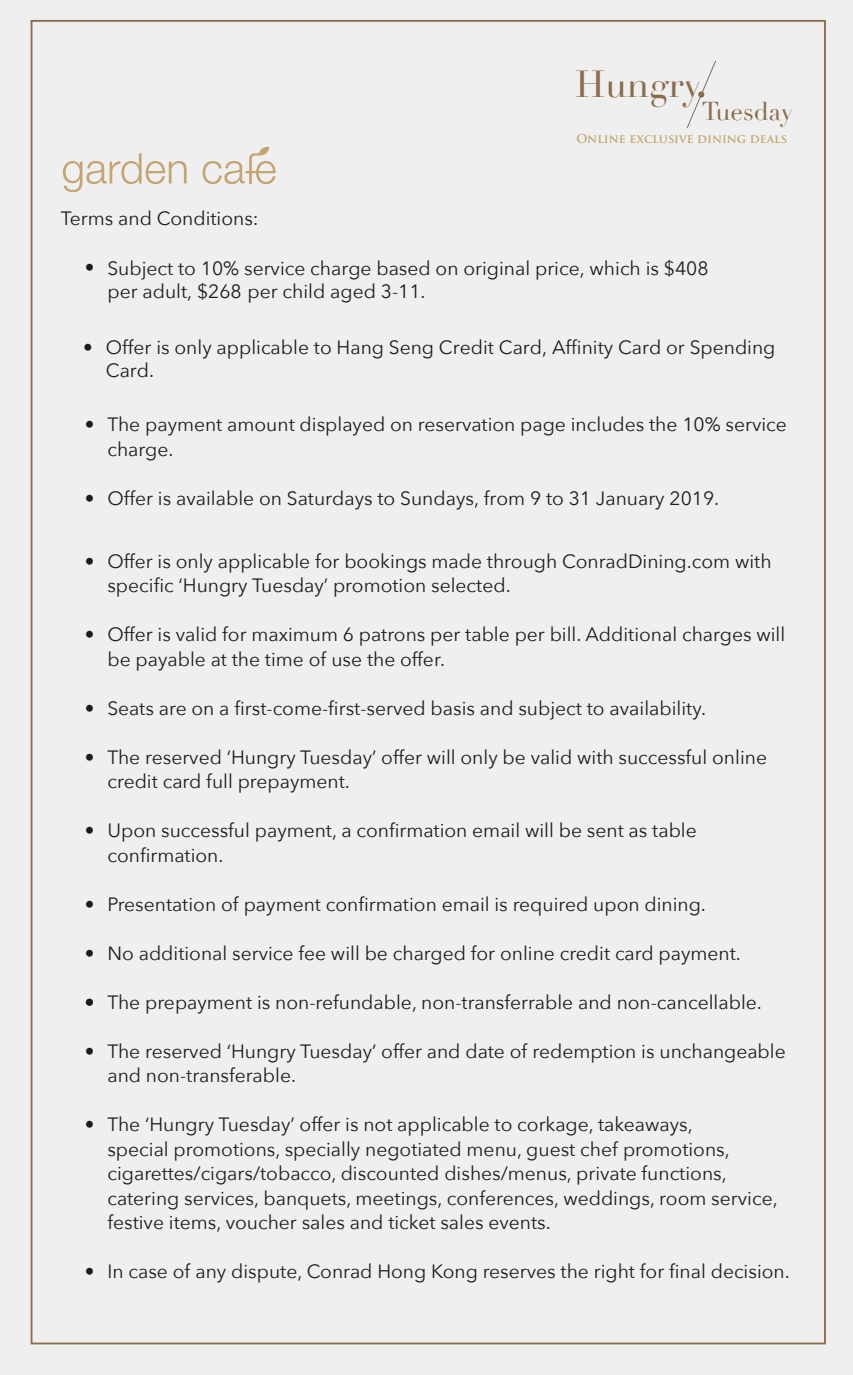
<style>
.page{position:relative;width:853px;height:1375px;background:#fff}
.page>*{position:absolute;margin:0;border:0;box-sizing:border-box;transform-origin:0 0}
.t1{font:36.75px "Didot";color:#8a6d4a}
.t2{font:25.38px "Didot";color:#8a6d4a}
.t3{font:19.25px/24.5px "Avenir Next";color:#1c1c1b}
.t4{font:19.25px/23.1px "Avenir Next";color:#1b1b1b}
.t5{font:700 11.9px "Trajan Pro";color:#c4a572}
</style>
<div class="page">
<div style="left:0;top:0;width:852px;height:1375px;background:#efefef"></div>
<svg style="left:686px;top:61px;width:29px;height:67px"></svg>
<div style="left:698px;top:91px;width:6px;height:7px;background:#8a6d4a;border-radius:50%"></div>
<svg style="left:63px;top:153px;width:123px;height:39px"></svg>
<svg style="left:202px;top:146px;width:74px;height:38px"></svg>
<h1 class="t1" style="left:575px;top:62px;width:128px">Hungry</h1>
<h2 class="t2" style="left:701px;top:96px;width:93px">Tuesday</h2>
<p class="t5" style="left:576px;top:132px;width:212px">ONLINE EXCLUSIVE DINING DEALS</p>
<p class="t3" style="left:61px;top:205px;width:199px">Terms and Conditions:</p>
<p class="t3" style="left:85px;top:254px;width:11px">•</p>
<p class="t3" style="left:107px;top:256px;width:602px;line-height:23.1px">Subject to 10% service charge based on original price, which is $408 per adult, $268 per child aged 3-11.</p>
<p class="t4" style="left:106px;top:335px;width:671px;text-indent:-23px">• Offer is only applicable to Hang Seng Credit Card, Affinity Card or Spending<br>Card.</p>
<p class="t3" style="left:107px;top:411px;width:680px;text-indent:-23px">• The payment amount displayed on reservation page includes the 10% service charge.</p>
<p class="t3" style="left:85px;top:485px;width:635px">• Offer is available on Saturdays to Sundays, from 9 to 31 January 2019.</p>
<p class="t3" style="left:107px;top:548px;width:665px;text-indent:-23px">• Offer is only applicable for bookings made through ConradDining.com with specific ‘Hungry Tuesday’ promotion selected.</p>
<p class="t3" style="left:107px;top:621px;width:679px;text-indent:-23px">• Offer is valid for maximum 6 patrons per table per bill. Additional charges will be payable at the time of use the offer.</p>
<p class="t3" style="left:85px;top:695px;width:622px">• Seats are on a first-come-first-served basis and subject to availability.</p>
<p class="t3" style="left:107px;top:744px;width:661px;text-indent:-23px">• The reserved ‘Hungry Tuesday’ offer will only be valid with successful online credit card full prepayment.</p>
<p class="t3" style="left:107px;top:817px;width:590px;text-indent:-23px">• Upon successful payment, a confirmation email will be sent as table confirmation.</p>
<p class="t3" style="left:85px;top:891px;width:622px">• Presentation of payment confirmation email is required upon dining.</p>
<p class="t3" style="left:85px;top:940px;width:657px">• No additional service fee will be charged for online credit card payment.</p>
<p class="t3" style="left:85px;top:989px;width:678px">• The prepayment is non-refundable, non-transferrable and non-cancellable.</p>
<p class="t3" style="left:107px;top:1038px;width:679px;text-indent:-23px">• The reserved ‘Hungry Tuesday’ offer and date of redemption is unchangeable and non-transferable.</p>
<p class="t3" style="left:107px;top:1111px;width:671px;text-indent:-23px">• The ‘Hungry Tuesday’ offer is not applicable to corkage, takeaways,<br>special promotions, specially negotiated menu, guest chef promotions, cigarettes/cigars/tobacco, discounted dishes/menus, private functions, catering services, banquets, meetings, conferences, weddings, room service, festive items, voucher sales and ticket sales events.</p>
<p class="t3" style="left:85px;top:1258px;width:706px">• In case of any dispute, Conrad Hong Kong reserves the right for final decision.</p>
</div>
